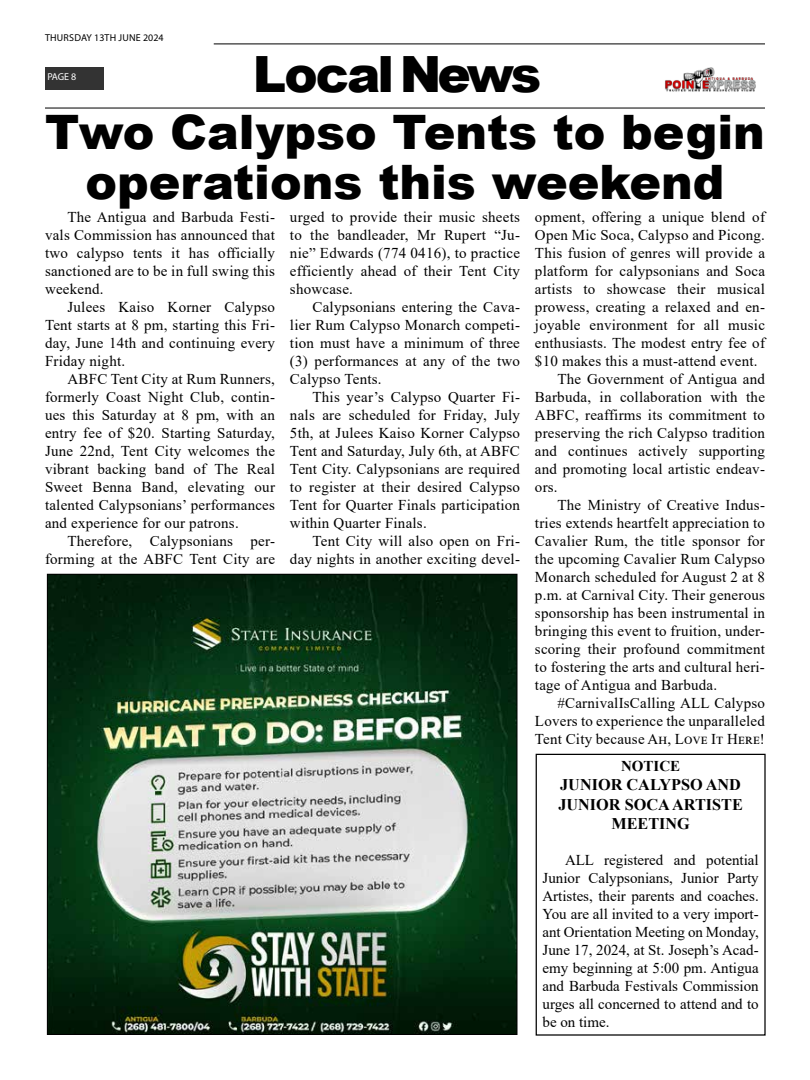
<style>
.page{position:relative;width:810px;height:1080px;background:#fff}
.page>*{position:absolute;margin:0;border:0;box-sizing:border-box;transform-origin:0 0}
.t1{font:900 50px "Arial";letter-spacing:-.06em;color:#000}
.t2{font:900 47.5px/50px "Arial";color:#000;text-align:center}
.t3{font:700 16.25px/19.5px "Times New Roman";color:#000;text-align:center}
.t4{font:15px/18px "Times New Roman";letter-spacing:.015em;color:#000;text-align:justify}
.t5{font:700 15px "Times New Roman";color:#000}
.t6{font:10px "Myriad Pro";letter-spacing:.02em;color:#000}
.t7{font:10px "Myriad Pro";color:#fff}
</style>
<div class="page">
<hr style="left:214px;top:43px;width:551px;height:2px;background:#333">
<div style="left:45px;top:67px;width:58px;height:22px;background:#333"></div>
<img style="left:665px;top:67px;width:91px;height:25px">
<hr style="left:45px;top:107px;width:720px;height:2px;background:#333">
<img style="left:49px;top:576px;width:467px;height:457px">
<div style="left:536px;top:754px;width:230px;height:282px;border:1px solid #000"></div>
<p class="t6" style="left:45px;top:31px;width:120px">THURSDAY 13TH JUNE 2024</p>
<p class="t7" style="left:47px;top:71px;width:31px">PAGE 8</p>
<h1 class="t1" style="left:253px;top:38px;width:290px">Local News</h1>
<h2 class="t2" style="left:45px;top:106px;width:721px">Two Calypso Tents to begin operations this weekend</h2>
<p class="t4" style="left:45px;top:208px;width:232px;text-indent:22px">The Antigua and Barbuda Festi&shy;vals Commission has announced that two calypso tents it has officially sanctioned are to be in full swing this weekend.</p>
<p class="t4" style="left:45px;top:298px;width:232px;text-indent:22px">Julees Kaiso Korner Calypso Tent starts at 8 pm, starting this Fri&shy;day, June 14th and continuing every Friday night.</p>
<p class="t4" style="left:45px;top:370px;width:232px;text-indent:22px">ABFC Tent City at Rum Runners, formerly Coast Night Club, contin&shy;ues this Saturday at 8 pm, with an entry fee of $20. Starting Saturday, June 22nd, Tent City welcomes the vibrant backing band of The Real Sweet Benna Band, elevating our talented Calypsonians’ performances and experience for our patrons.</p>
<p class="t4" style="left:45px;top:532px;width:232px;text-align:right">Therefore, Calypsonians per&shy;forming at the ABFC Tent City are</p>
<p class="t4" style="left:290px;top:208px;width:232px">urged to provide their music sheets to the bandleader, Mr Rupert “Ju&shy;nie” Edwards (774 0416), to practice efficiently ahead of their Tent City showcase.</p>
<p class="t4" style="left:290px;top:298px;width:232px;text-indent:22px">Calypsonians entering the Cava&shy;lier Rum Calypso Monarch competi&shy;tion must have a minimum of three (3) performances at any of the two Calypso Tents.</p>
<p class="t4" style="left:290px;top:388px;width:232px;text-indent:22px">This year’s Calypso Quarter Fi&shy;nals are scheduled for Friday, July 5th, at Julees Kaiso Korner Calypso Tent and Saturday, July 6th, at ABFC Tent City. Calypsonians are required to register at their desired Calypso Tent for Quarter Finals participation within Quarter Finals.</p>
<p class="t4" style="left:290px;top:532px;width:232px;text-align:right">Tent City will also open on Fri&shy;day nights in another exciting devel-</p>
<p class="t4" style="left:535px;top:208px;width:232px">opment, offering a unique blend of</p>
<p class="t4" style="left:535px;top:226px;width:232px">Open Mic Soca, Calypso and Picong.</p>
<p class="t4" style="left:535px;top:244px;width:232px">This fusion of genres will provide a</p>
<p class="t4" style="left:535px;top:262px;width:232px">platform for calypsonians and Soca</p>
<p class="t4" style="left:535px;top:280px;width:232px">artists to showcase their musical</p>
<p class="t4" style="left:535px;top:298px;width:232px">prowess, creating a relaxed and en-</p>
<p class="t4" style="left:535px;top:316px;width:232px">joyable environment for all music</p>
<p class="t4" style="left:535px;top:334px;width:232px">enthusiasts. The modest entry fee of</p>
<p class="t4" style="left:535px;top:352px;width:224px">$10 makes this a must-attend event.</p>
<p class="t4" style="left:557px;top:370px;width:209px">The Government of Antigua and</p>
<p class="t4" style="left:535px;top:388px;width:232px">Barbuda, in collaboration with the</p>
<p class="t4" style="left:535px;top:406px;width:232px">ABFC, reaffirms its commitment to</p>
<p class="t4" style="left:535px;top:424px;width:232px">preserving the rich Calypso tradition</p>
<p class="t4" style="left:535px;top:442px;width:232px">and continues actively supporting</p>
<p class="t4" style="left:535px;top:460px;width:232px">and promoting local artistic endeav-</p>
<p class="t4" style="left:535px;top:478px;width:24px">ors.</p>
<p class="t4" style="left:557px;top:496px;width:209px">The Ministry of Creative Indus-</p>
<p class="t4" style="left:535px;top:514px;width:232px">tries extends heartfelt appreciation to</p>
<p class="t4" style="left:535px;top:532px;width:231px">Cavalier Rum, the title sponsor for</p>
<p class="t4" style="left:535px;top:550px;width:232px">the upcoming Cavalier Rum Calypso</p>
<p class="t4" style="left:535px;top:568px;width:232px">Monarch scheduled for August 2 at 8</p>
<p class="t4" style="left:535px;top:586px;width:232px">p.m. at Carnival City. Their generous</p>
<p class="t4" style="left:535px;top:604px;width:232px">sponsorship has been instrumental in</p>
<p class="t4" style="left:535px;top:622px;width:231px">bringing this event to fruition, under-</p>
<p class="t4" style="left:535px;top:640px;width:232px">scoring their profound commitment</p>
<p class="t4" style="left:535px;top:658px;width:231px">to fostering the arts and cultural heri-</p>
<p class="t4" style="left:535px;top:676px;width:184px">tage of Antigua and Barbuda.</p>
<p class="t4" style="left:557px;top:694px;width:209px">#CarnivalIsCalling ALL Calypso</p>
<p class="t4" style="left:535px;top:712px;width:232px">Lovers to experience the unparalleled</p>
<p class="t4" style="left:535px;top:730px;width:232px">Tent City because Ah, Love It Here!</p>
<p class="t5" style="left:621px;top:755px;width:61px">NOTICE</p>
<p class="t3" style="left:558px;top:775px;width:186px">JUNIOR CALYPSO AND<br>JUNIOR SOCA ARTISTE<br>MEETING</p>
<p class="t4" style="left:542px;top:851px;width:218px;text-indent:22px">ALL registered and potential Junior Calypsonians, Junior Party Artistes, their parents and coaches.<br>You are all invited to a very import&shy;ant Orientation Meeting on Monday, June 17, 2024, at St. Joseph’s Acad&shy;emy beginning at 5:00 pm. Antigua and Barbuda Festivals Commission urges all concerned to attend and to be on time.</p>
</div>
